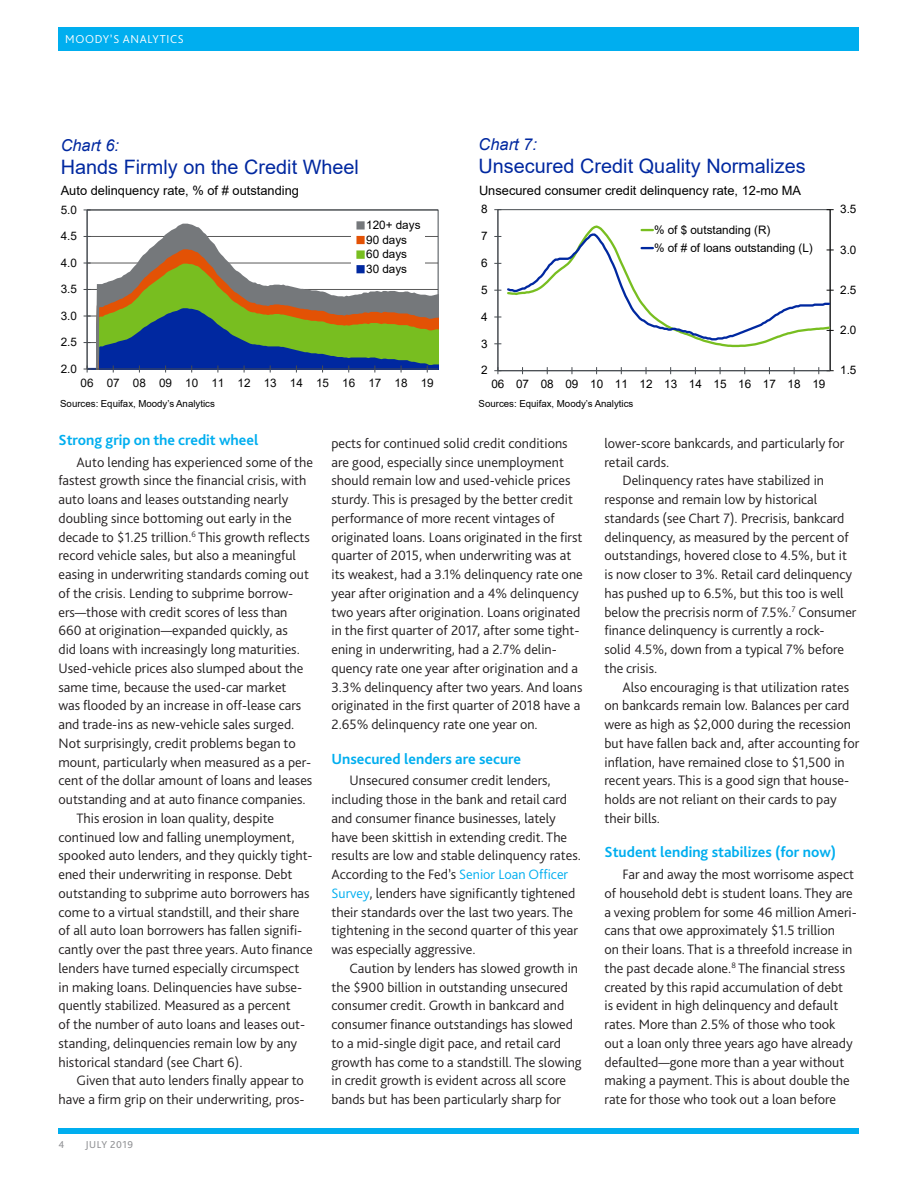
<style>
.page{position:relative;width:918px;height:1188px;background:#fff}
.page>*{position:absolute;margin:0;border:0;box-sizing:border-box;transform-origin:0 0}
.t1{font:19.8px "Arial";color:#0028a0}
.t2{font:italic 16.35px "Arial";color:#0028a0}
.A-Subhead{font:700 15.3px "Bliss Pro";color:#00aeef}
.A-Body{font:300 14.25px/18.8px "Bliss Pro";color:#231f20}
.t3{font:12.9px "Arial";color:#000}
.t4{font:300 12px "Bliss Pro";letter-spacing:.055em;color:#fff}
.t5{font:11.7px/14.5px "Arial";color:#000}
.t6{font:11.7px "Arial";color:#080808}
.t7{font:10.5px "Bliss Pro";letter-spacing:.05em;color:#919295}
.t8{font:9.75px "Arial";color:#000}
.s1{color:#00aeef}
</style>
<div class="page">
<div style="left:58px;top:27px;width:802px;height:24px;background:#00aeef"></div>
<div style="left:58px;top:1128px;width:802px;height:6px;background:#00aeef"></div>
<svg style="left:164px;top:222px;width:275px;height:14px"></svg>
<hr style="left:87px;top:210px;width:1px;height:159px;background:#464b50">
<div style="left:352px;top:218px;width:73px;height:59px;background:#fff"></div>
<div style="left:356px;top:221px;width:9px;height:9px;border:2px solid #75787b"></div>
<svg style="left:84px;top:236px;width:355px;height:137px"></svg>
<div style="left:356px;top:265px;width:9px;height:8px;border:2px solid #0028a0"></div>
<hr style="left:830px;top:210px;width:1px;height:161px;background:#0d0d0d">
<hr style="left:498px;top:210px;width:1px;height:161px;background:#464b50">
<hr style="left:498px;top:370px;width:332px;height:1px;background:#464b50">
<svg style="left:494px;top:367px;width:7px;height:7px"></svg>
<svg style="left:494px;top:224px;width:340px;height:124px"></svg>
<p class="t4" style="left:65px;top:31px;width:120px">MOODY’S ANALYTICS</p>
<p class="t2" style="left:61px;top:134px;width:60px">Chart 6:</p>
<p class="t1" style="left:61px;top:153px;width:300px">Hands Firmly on the Credit Wheel</p>
<p class="t3" style="left:61px;top:182px;width:240px">Auto delinquency rate, % of # outstanding</p>
<p class="t2" style="left:479px;top:134px;width:60px">Chart 7:</p>
<p class="t1" style="left:479px;top:153px;width:329px">Unsecured Credit Quality Normalizes</p>
<p class="t3" style="left:479px;top:181px;width:324px">Unsecured consumer credit delinquency rate, 12-mo MA</p>
<p class="t6" style="left:61px;top:202px;width:18px">5.0</p>
<p class="t5" style="left:481px;top:202px;width:8px">8</p>
<p class="t5" style="left:840px;top:202px;width:18px">3.5</p>
<p class="t6" style="left:61px;top:228px;width:18px">4.5</p>
<p class="t6" style="left:61px;top:255px;width:18px">4.0</p>
<p class="t5" style="left:366px;top:218px;width:56px">120+ days<br>90 days<br>60 days<br>30 days</p>
<p class="t5" style="left:481px;top:229px;width:8px">7</p>
<p class="t5" style="left:481px;top:256px;width:8px">6</p>
<p class="t5" style="left:654px;top:220px;width:160px;line-height:18.1px">% of $ outstanding (R)<br>% of # of loans outstanding (L)</p>
<p class="t5" style="left:840px;top:242px;width:18px">3.0</p>
<p class="t6" style="left:61px;top:281px;width:18px">3.5</p>
<p class="t5" style="left:481px;top:282px;width:8px">5</p>
<p class="t5" style="left:840px;top:282px;width:18px">2.5</p>
<p class="t6" style="left:61px;top:308px;width:18px">3.0</p>
<p class="t5" style="left:481px;top:309px;width:8px">4</p>
<p class="t5" style="left:840px;top:323px;width:18px">2.0</p>
<p class="t6" style="left:61px;top:334px;width:18px">2.5</p>
<p class="t5" style="left:481px;top:336px;width:8px">3</p>
<p class="t6" style="left:61px;top:361px;width:18px">2.0</p>
<p class="t5" style="left:481px;top:363px;width:8px">2</p>
<p class="t5" style="left:840px;top:363px;width:18px">1.5</p>
<p class="t6" style="left:81px;top:375px;width:355px">06 07 08 09 10 11 12 13 14 15 16 17 18 19</p>
<p class="t5" style="left:491px;top:377px;width:336px">06 07 08 09 10 11 12 13 14 15 16 17 18 19</p>
<p class="t8" style="left:60px;top:397px;width:156px">Sources: Equifax, Moody’s Analytics</p>
<p class="t8" style="left:479px;top:397px;width:156px">Sources: Equifax, Moody’s Analytics</p>
<p class="A-Subhead" style="left:58px;top:430px;width:201px">Strong grip on the credit wheel</p>
<p class="A-Body" style="left:58px;top:452px;width:256px;text-indent:18px">Auto lending has experienced some of the fastest growth since the financial crisis, with auto loans and leases outstanding nearly doubling since bottoming out early in the decade to $1.25 trillion.<sup>6</sup> This growth reflects record vehicle sales, but also a meaningful easing in underwriting standards coming out of the crisis. Lending to subprime borrow&shy;ers—those with credit scores of less than 660 at origination—expanded quickly, as<br>did loans with increasingly long maturities.<br>Used-vehicle prices also slumped about the same time, because the used-car market<br>was flooded by an increase in off-lease cars and trade-ins as new-vehicle sales surged.<br>Not surprisingly, credit problems began to mount, particularly when measured as a per&shy;cent of the dollar amount of loans and leases outstanding and at auto finance companies.</p>
<p class="A-Body" style="left:58px;top:808px;width:256px;text-indent:18px">This erosion in loan quality, despite continued low and falling unemployment, spooked auto lenders, and they quickly tight&shy;ened their underwriting in response. Debt outstanding to subprime auto borrowers has come to a virtual standstill, and their share of all auto loan borrowers has fallen signifi&shy;cantly over the past three years. Auto finance lenders have turned especially circumspect in making loans. Delinquencies have subse&shy;quently stabilized. Measured as a percent<br>of the number of auto loans and leases out&shy;standing, delinquencies remain low by any historical standard (see Chart 6).</p>
<p class="A-Body" style="left:58px;top:1071px;width:248px;text-align:right">Given that auto lenders finally appear to have a firm grip on their underwriting, pros-</p>
<p class="t7" style="left:58px;top:1138px;width:7px">4</p>
<p class="t7" style="left:85px;top:1138px;width:49px">July 2019</p>
<p class="A-Body" style="left:332px;top:433px;width:253px">pects for continued solid credit conditions are good, especially since unemployment should remain low and used-vehicle prices sturdy. This is presaged by the better credit performance of more recent vintages of originated loans. Loans originated in the first quarter of 2015, when underwriting was at its weakest, had a 3.1% delinquency rate one year after origination and a 4% delinquency two years after origination. Loans originated in the first quarter of 2017, after some tight&shy;ening in underwriting, had a 2.7% delin&shy;quency rate one year after origination and a 3.3% delinquency after two years. And loans originated in the first quarter of 2018 have a 2.65% delinquency rate one year on.</p>
<p class="A-Subhead" style="left:332px;top:749px;width:191px">Unsecured lenders are secure</p>
<p class="A-Body" style="left:332px;top:771px;width:251px;text-indent:18px">Unsecured consumer credit lenders, including those in the bank and retail card and consumer finance businesses, lately have been skittish in extending credit. The results are low and stable delinquency rates.<br>According to the Fed’s <span class="s1">Senior Loan Officer Survey</span>, lenders have significantly tightened their standards over the last two years. The tightening in the second quarter of this year was especially aggressive.</p>
<p class="A-Body" style="left:332px;top:958px;width:252px;text-indent:18px">Caution by lenders has slowed growth in the $900 billion in outstanding unsecured consumer credit. Growth in bankcard and consumer finance outstandings has slowed to a mid-single digit pace, and retail card growth has come to a standstill. The slowing in credit growth is evident across all score bands but has been particularly sharp for</p>
<p class="A-Body" style="left:604px;top:433px;width:241px">lower-score bankcards, and particularly for retail cards.</p>
<p class="A-Body" style="left:604px;top:471px;width:254px;text-indent:18px">Delinquency rates have stabilized in response and remain low by historical standards (see Chart 7). Precrisis, bankcard delinquency, as measured by the percent of outstandings, hovered close to 4.5%, but it is now closer to 3%. Retail card delinquency has pushed up to 6.5%, but this too is well below the precrisis norm of 7.5%.<sup>7</sup> Consumer finance delinquency is currently a rock-<br>solid 4.5%, down from a typical 7% before the crisis.</p>
<p class="A-Body" style="left:604px;top:677px;width:256px;text-indent:18px">Also encouraging is that utilization rates on bankcards remain low. Balances per card were as high as $2,000 during the recession but have fallen back and, after accounting for inflation, have remained close to $1,500 in recent years. This is a good sign that house&shy;holds are not reliant on their cards to pay their bills.</p>
<p class="A-Subhead" style="left:604px;top:843px;width:233px">Student lending stabilizes (for now)</p>
<p class="A-Body" style="left:604px;top:865px;width:254px;text-indent:18px">Far and away the most worrisome aspect of household debt is student loans. They are a vexing problem for some 46 million Ameri&shy;cans that owe approximately $1.5 trillion<br>on their loans. That is a threefold increase in the past decade alone.<sup>8</sup> The financial stress created by this rapid accumulation of debt<br>is evident in high delinquency and default rates. More than 2.5% of those who took out a loan only three years ago have already defaulted—gone more than a year without making a payment. This is about double the rate for those who took out a loan before</p>
</div>
